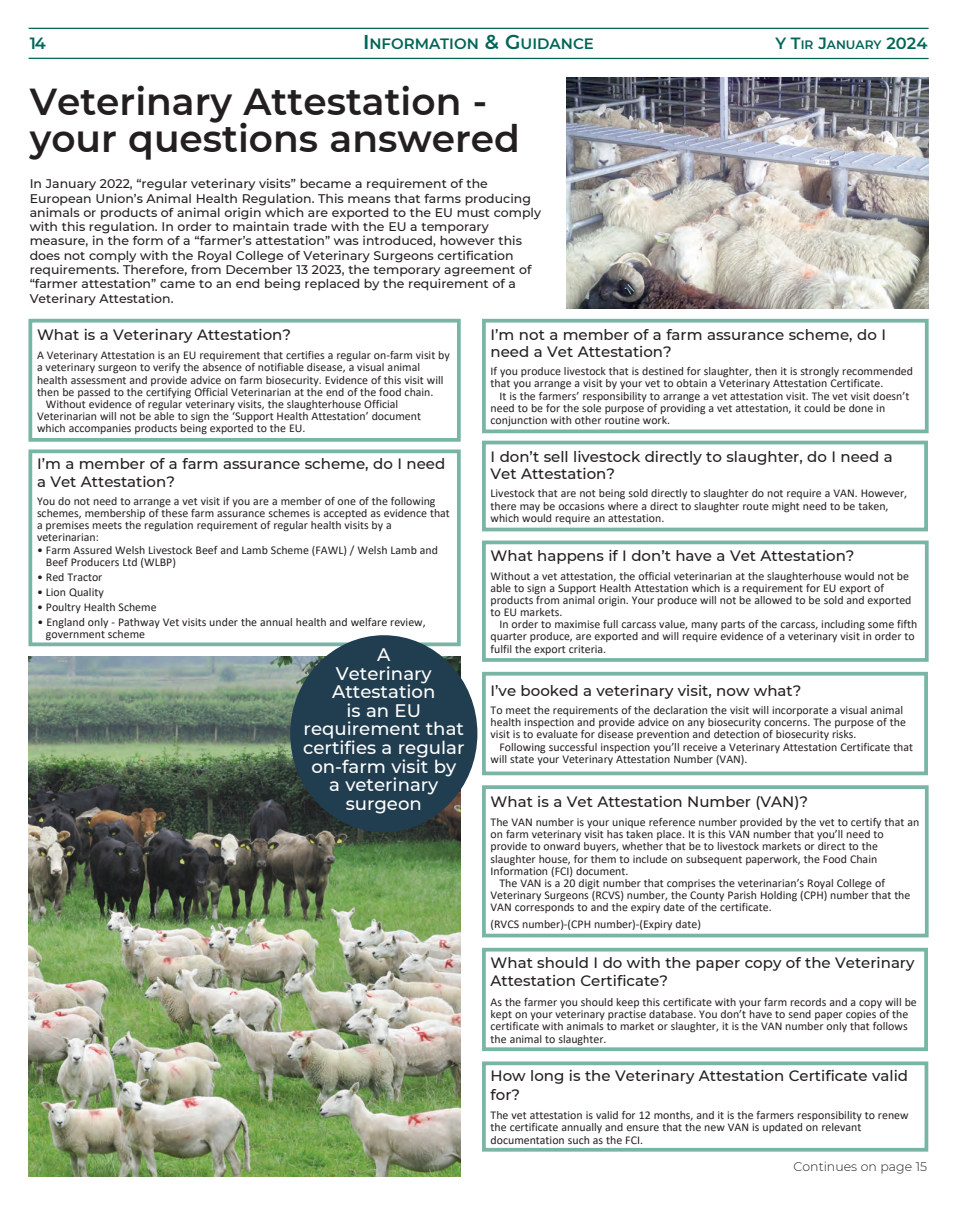
<style>
.page{position:relative;width:957px;height:1205px;background:#fff}
.page>*{position:absolute;margin:0;border:0;box-sizing:border-box;transform-origin:0 0}
.t1{font:600 37.5px/36.2px "Montserrat";color:#231f20}
.t2{font:500 18.12px/18.6px "Montserrat";color:#fff;text-align:center}
.t3{font:600 16.25px "Montserrat";color:#006557}
.t4{font:500 15px/17.4px "Montserrat";color:#231f20}
.t5{font:600 15px "Montserrat";color:#006557}
.t6{font:500 12.5px/14.2px "Montserrat";color:#231f20}
.t7{font:300 12.5px "Montserrat";color:#231f20}
.t8{font:600 12.25px "Montserrat";color:#006557}
.t9{font:11.88px/12.1px "Calibri";color:#231f20}
.s1{font-size:20px}
.s2{font-size:16.25px}
</style>
<div class="page">
<hr style="left:29px;top:28px;width:899px;height:1px;background:#006557">
<hr style="left:29px;top:58px;width:899px;height:1px;background:#006557">
<img style="left:566px;top:77px;width:362px;height:232px">
<div style="left:28px;top:319px;width:433px;height:123px;border:4px solid #78b5a5"></div>
<div style="left:482px;top:785px;width:446px;height:152px;border:4px solid #78b5a5"></div>
<div style="left:482px;top:948px;width:446px;height:103px;border:4px solid #78b5a5"></div>
<div style="left:482px;top:1061px;width:446px;height:90px;border:4px solid #78b5a5"></div>
<div style="left:28px;top:449px;width:433px;height:197px;border:4px solid #78b5a5"></div>
<div style="left:482px;top:319px;width:446px;height:114px;border:4px solid #78b5a5"></div>
<div style="left:482px;top:441px;width:446px;height:90px;border:4px solid #78b5a5"></div>
<div style="left:482px;top:540px;width:446px;height:122px;border:4px solid #78b5a5"></div>
<div style="left:482px;top:672px;width:446px;height:103px;border:4px solid #78b5a5"></div>
<img style="left:28px;top:656px;width:433px;height:520px">
<div style="left:290px;top:635px;width:187px;height:197px;background:#213d50;border-radius:50%"></div>
<h3 class="t3" style="left:30px;top:33px;width:18px">14</h3>
<p class="t5" style="left:363px;top:35px;width:232px"><span class="s1">I</span>NFORMATION <span class="s1">&amp; G</span>UIDANCE</p>
<p class="t8" style="left:775px;top:37px;width:153px"><span class="s2">Y T</span>IR <span class="s2">J</span>ANUARY <span class="s2">2024</span></p>
<h1 class="t1" style="left:30px;top:84px;width:492px">Veterinary Attestation - your questions answered</h1>
<p class="t6" style="left:30px;top:177px;width:513px">In January 2022, “regular veterinary visits” became a requirement of the European Union’s Animal Health Regulation. This means that farms producing animals or products of animal origin which are exported to the EU must comply with this regulation. In order to maintain trade with the EU a temporary measure, in the form of a “farmer’s attestation” was introduced, however this does not comply with the Royal College of Veterinary Surgeons certification requirements. Therefore, from December 13 2023, the temporary agreement of “farmer attestation” came to an end being replaced by the requirement of a Veterinary Attestation.</p>
<p class="t4" style="left:37px;top:326px;width:256px">What is a Veterinary Attestation?</p>
<p class="t9" style="left:37px;top:350px;width:414px">A Veterinary Attestation is an EU requirement that certifies a regular on-farm visit by</p>
<p class="t9" style="left:37px;top:362px;width:385px">a veterinary surgeon to verify the absence of notifiable disease, a visual animal</p>
<p class="t9" style="left:37px;top:374px;width:408px">health assessment and provide advice on farm biosecurity. Evidence of this visit will</p>
<p class="t9" style="left:37px;top:387px;width:398px">then be passed to the certifying Official Veterinarian at the end of the food chain.</p>
<p class="t9" style="left:46px;top:399px;width:354px">Without evidence of regular veterinary visits, the slaughterhouse Official</p>
<p class="t9" style="left:37px;top:411px;width:385px">Veterinarian will not be able to sign the ‘Support Health Attestation’ document</p>
<p class="t9" style="left:37px;top:423px;width:270px">which accompanies products being exported to the EU.</p>
<p class="t4" style="left:490px;top:325px;width:397px">I’m not a member of a farm assurance scheme, do I need a Vet Attestation?</p>
<p class="t9" style="left:490px;top:366px;width:424px">If you produce livestock that is destined for slaughter, then it is strongly recommended that you arrange a visit by your vet to obtain a Veterinary Attestation Certificate.</p>
<p class="t9" style="left:490px;top:391px;width:420px;text-indent:9px">It is the farmers’ responsibility to arrange a vet attestation visit. The vet visit doesn’t need to be for the sole purpose of providing a vet attestation, it could be done in conjunction with other routine work.</p>
<p class="t4" style="left:490px;top:448px;width:404px">I don’t sell livestock directly to slaughter, do I need a<br>Vet Attestation?</p>
<p class="t9" style="left:490px;top:488px;width:418px">Livestock that are not being sold directly to slaughter do not require a VAN. However, there may be occasions where a direct to slaughter route might need to be taken, which would require an attestation.</p>
<p class="t4" style="left:490px;top:547px;width:365px">What happens if I don’t have a Vet Attestation?</p>
<p class="t9" style="left:490px;top:570px;width:422px">Without a vet attestation, the official veterinarian at the slaughterhouse would not be able to sign a Support Health Attestation which is a requirement for EU export of products from animal origin. Your produce will not be allowed to be sold and exported to EU markets.</p>
<p class="t9" style="left:490px;top:619px;width:428px;text-indent:9px">In order to maximise full carcass value, many parts of the carcass, including some fifth quarter produce, are exported and will require evidence of a veterinary visit in order to fulfil the export criteria.</p>
<p class="t4" style="left:490px;top:682px;width:312px">I’ve booked a veterinary visit, now what?</p>
<p class="t9" style="left:490px;top:705px;width:417px">To meet the requirements of the declaration the visit will incorporate a visual animal health inspection and provide advice on any biosecurity concerns. The purpose of the visit is to evaluate for disease prevention and detection of biosecurity risks.</p>
<p class="t9" style="left:490px;top:741px;width:424px;text-indent:9px">Following successful inspection you’ll receive a Veterinary Attestation Certificate that will state your Veterinary Attestation Number (VAN).</p>
<p class="t4" style="left:37px;top:455px;width:410px">I’m a member of a farm assurance scheme, do I need a Vet Attestation?</p>
<p class="t9" style="left:37px;top:496px;width:414px">You do not need to arrange a vet visit if you are a member of one of the following schemes, membership of these farm assurance schemes is accepted as evidence that a premises meets the regulation requirement of regular health visits by a veterinarian:</p>
<p class="t9" style="left:46px;top:544px;width:394px;text-indent:-9px">• Farm Assured Welsh Livestock Beef and Lamb Scheme (FAWL) / Welsh Lamb and<br>Beef Producers Ltd (WLBP)</p>
<p class="t9" style="left:37px;top:572px;width:67px">• Red Tractor</p>
<p class="t9" style="left:37px;top:587px;width:68px">• Lion Quality</p>
<p class="t9" style="left:37px;top:602px;width:121px">• Poultry Health Scheme</p>
<p class="t9" style="left:46px;top:617px;width:381px;text-indent:-8px">• England only - Pathway Vet visits under the annual health and welfare review, government scheme</p>
<h2 class="t2" style="left:303px;top:645px;width:163px">A<br>Veterinary<br>Attestation<br>is an EU requirement that certifies a regular on-farm visit by<br>a veterinary surgeon</h2>
<p class="t4" style="left:490px;top:792px;width:319px">What is a Vet Attestation Number (VAN)?</p>
<p class="t9" style="left:490px;top:817px;width:430px">The VAN number is your unique reference number provided by the vet to certify that an</p>
<p class="t9" style="left:490px;top:829px;width:395px">on farm veterinary visit has taken place. It is this VAN number that you’ll need to</p>
<p class="t9" style="left:490px;top:841px;width:389px">provide to onward buyers, whether that be to livestock markets or direct to the</p>
<p class="t9" style="left:490px;top:853px;width:388px">slaughter house, for them to include on subsequent paperwork, the Food Chain</p>
<p class="t9" style="left:490px;top:866px;width:139px">Information (FCI) document.</p>
<p class="t9" style="left:499px;top:878px;width:387px">The VAN is a 20 digit number that comprises the veterinarian’s Royal College of</p>
<p class="t9" style="left:490px;top:890px;width:421px">Veterinary Surgeons (RCVS) number, the County Parish Holding (CPH) number that the</p>
<p class="t9" style="left:490px;top:902px;width:283px">VAN corresponds to and the expiry date of the certificate.</p>
<p class="t9" style="left:490px;top:918px;width:212px">(RVCS number)-(CPH number)-(Expiry date)</p>
<p class="t4" style="left:490px;top:953px;width:425px;line-height:18.6px">What should I do with the paper copy of the Veterinary<br>Attestation Certificate?</p>
<p class="t9" style="left:490px;top:997px;width:428px">As the farmer you should keep this certificate with your farm records and a copy will be kept on your veterinary practise database. You don’t have to send paper copies of the certificate with animals to market or slaughter, it is the VAN number only that follows the animal to slaughter.</p>
<p class="t4" style="left:490px;top:1066px;width:419px;line-height:18.6px">How long is the Veterinary Attestation Certificate valid for?</p>
<p class="t9" style="left:490px;top:1110px;width:419px">The vet attestation is valid for 12 months, and it is the farmers responsibility to renew the certificate annually and ensure that the new VAN is updated on relevant documentation such as the FCI.</p>
<p class="t7" style="left:793px;top:1159px;width:135px">Continues on page 15</p>
</div>
